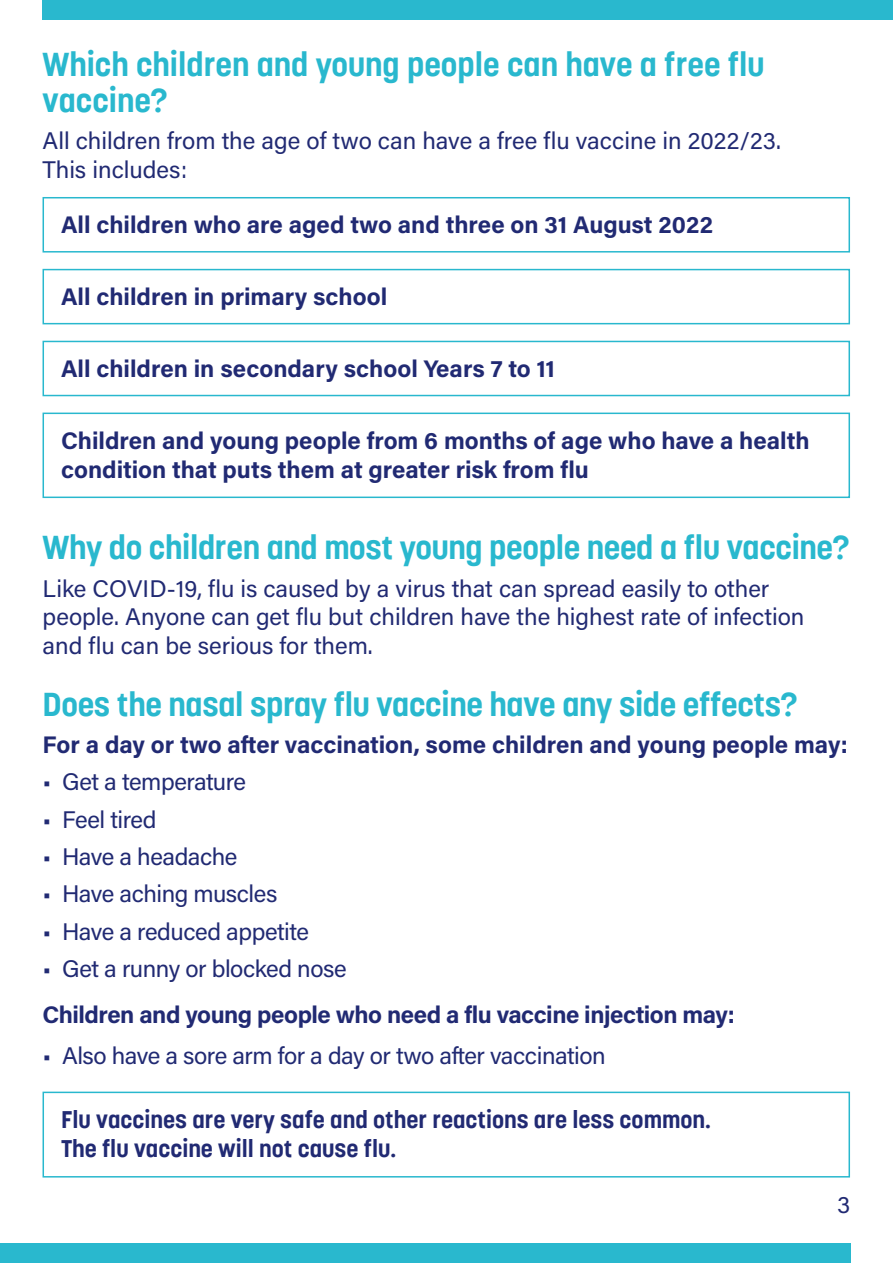
<style>
.page{position:relative;width:893px;height:1263px;background:#fff}
.page>*{position:absolute;margin:0;border:0;box-sizing:border-box;transform-origin:0 0}
.t1{font:700 33px/36px "Korolev W01";letter-spacing:-.01em;color:#29b8ce}
.t2{font:24px/28.8px "Acumin Pro";letter-spacing:-.005em;color:#212a73}
.t3{font:700 24px/28.8px "Acumin Pro";color:#212a73}
.t4{font:700 24px/28.8px "Korolev W01";color:#212a73}
.t5{font:700 24px "Acumin Pro";letter-spacing:-.02em;color:#212a73}
.t6{font:24px "Acumin Pro";letter-spacing:-.025em;color:#212a73}
</style>
<div class="page">
<div style="left:43px;top:0;width:850px;height:19px;background:#29b8ce"></div>
<div style="left:0;top:1244px;width:850px;height:19px;background:#29b8ce"></div>
<div style="left:43px;top:197px;width:807px;height:56px;border:2px solid #29b8ce"></div>
<div style="left:43px;top:269px;width:807px;height:55px;border:2px solid #29b8ce"></div>
<div style="left:43px;top:341px;width:807px;height:55px;border:2px solid #29b8ce"></div>
<div style="left:43px;top:413px;width:807px;height:85px;border:2px solid #29b8ce"></div>
<div style="left:43px;top:1091px;width:807px;height:86px;border:2px solid #29b8ce"></div>
<h1 class="t1" style="left:43px;top:46px;width:724px">Which children and young people can have a free flu vaccine?</h1>
<p class="t2" style="left:43px;top:125px;width:740px">All children from the age of two can have a free flu vaccine in 2022/23.<br>This includes:</p>
<p class="t3" style="left:61px;top:209px;width:653px">All children who are aged two and three on 31 August 2022</p>
<p class="t3" style="left:61px;top:281px;width:328px">All children in primary school</p>
<p class="t3" style="left:61px;top:353px;width:496px">All children in secondary school Years 7 to 11</p>
<p class="t3" style="left:61px;top:425px;width:750px">Children and young people from 6 months of age who have a health condition that puts them at greater risk from flu</p>
<h1 class="t1" style="left:43px;top:529px;width:808px">Why do children and most young people need a flu vaccine?</h1>
<p class="t2" style="left:43px;top:573px;width:763px">Like COVID-19, flu is caused by a virus that can spread easily to other people. Anyone can get flu but children have the highest rate of infection and flu can be serious for them.</p>
<h1 class="t1" style="left:43px;top:685px;width:756px">Does the nasal spray flu vaccine have any side effects?</h1>
<p class="t3" style="left:43px;top:729px;width:807px">For a day or two after vaccination, some children and young people may:</p>
<p class="t2" style="left:43px;top:767px;width:205px">• Get a temperature</p>
<p class="t2" style="left:43px;top:804px;width:115px">• Feel tired</p>
<p class="t2" style="left:43px;top:841px;width:196px">• Have a headache</p>
<p class="t2" style="left:43px;top:878px;width:236px">• Have aching muscles</p>
<p class="t2" style="left:43px;top:916px;width:268px">• Have a reduced appetite</p>
<p class="t2" style="left:43px;top:953px;width:306px">• Get a runny or blocked nose</p>
<p class="t5" style="left:43px;top:997px;width:694px">Children and young people who need a flu vaccine injection may:</p>
<p class="t6" style="left:43px;top:1039px;width:565px">• Also have a sore arm for a day or two after vaccination</p>
<p class="t4" style="left:61px;top:1105px;width:651px">Flu vaccines are very safe and other reactions are less common.<br>The flu vaccine will not cause flu.</p>
<p class="t2" style="left:837px;top:1189px;width:15px">3</p>
</div>
